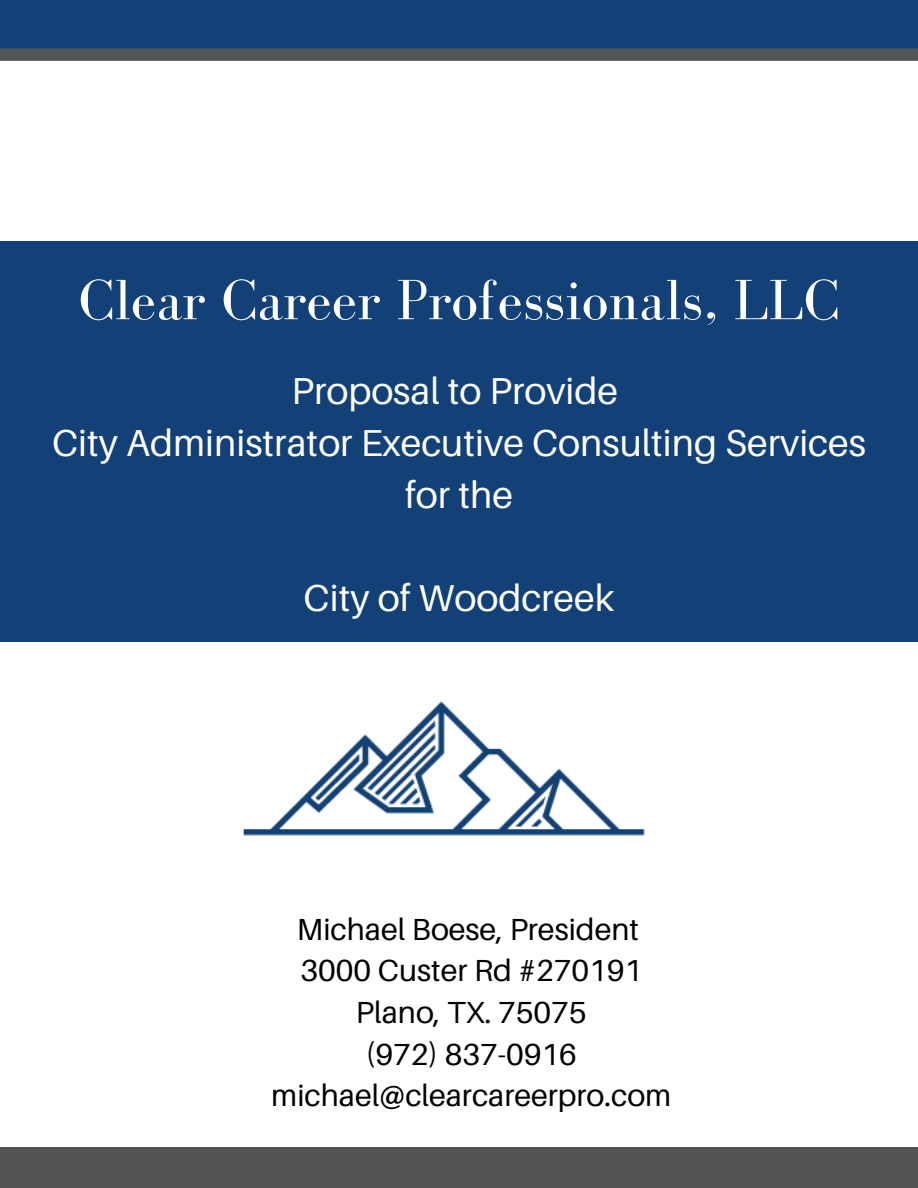
<style>
.page{position:relative;width:918px;height:1188px;background:#fff}
.page>*{position:absolute;margin:0;border:0;box-sizing:border-box;transform-origin:0 0}
.t1{font:58.5px "Bodoni FLF";color:#fefefe}
.t2{font:37.5px/51.8px "Aileron";color:#fefefe;text-align:center}
.t3{font:30.45px "Aileron";color:#000}
</style>
<div class="page">
<div style="left:0;top:241px;width:917px;height:400px;background:#124077"></div>
<div style="left:0;top:1148px;width:918px;height:40px;background:#545454"></div>
<div style="left:0;top:0;width:918px;height:48px;background:#124077"></div>
<div style="left:0;top:48px;width:918px;height:13px;background:#545454"></div>
<img style="left:243px;top:701px;width:402px;height:135px">
<p class="t1" style="left:78px;top:268px;width:763px">Clear Career Professionals, LLC</p>
<p class="t2" style="left:52px;top:364px;width:815px">Proposal to Provide<br>City Administrator Executive Consulting Services for the</p>
<p class="t2" style="left:304px;top:571px;width:312px">City of Woodcreek</p>
<h1 class="t3" style="left:297px;top:910px;width:344px">Michael Boese, President</h1>
<h2 class="t3" style="left:300px;top:952px;width:343px">3000 Custer Rd #270191</h2>
<h2 class="t3" style="left:356px;top:993px;width:232px">Plano, TX. 75075</h2>
<p class="t3" style="left:366px;top:1035px;width:213px">(972) 837-0916</p>
<p class="t3" style="left:271px;top:1077px;width:401px">michael@clearcareerpro.com</p>
</div>
